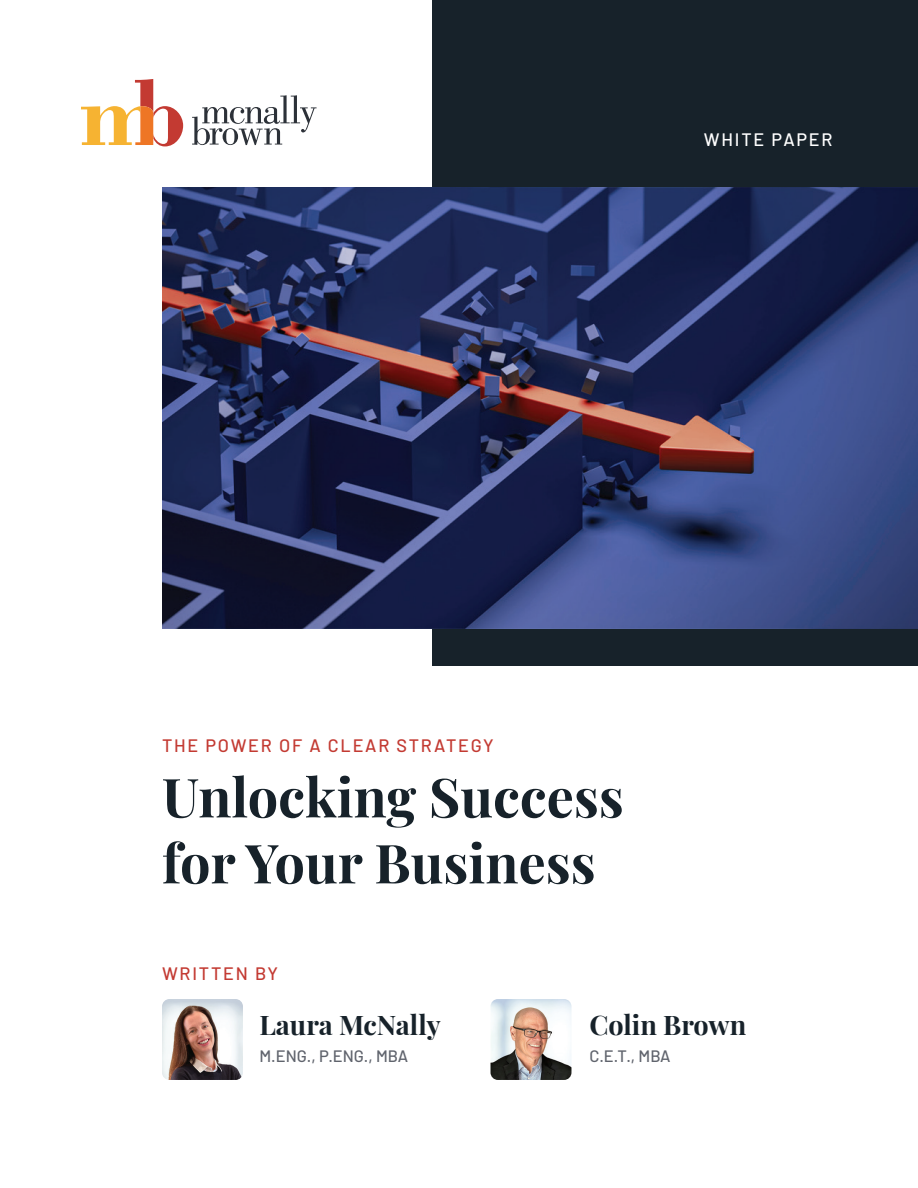
<style>
.page{position:relative;width:918px;height:1188px;background:#fff}
.page>*{position:absolute;margin:0;border:0;box-sizing:border-box;transform-origin:0 0}
.t1{font:700 54px/66px "Playfair Display";color:#17222a}
.t2{font:700 27px "Playfair Display";color:#17222a}
.t3{font:500 18px "Barlow";letter-spacing:.1em;color:#c33a32}
.t4{font:500 18px "Barlow";letter-spacing:.1em;color:#fff}
.t5{font:500 16.5px "Barlow";color:#60646d}
</style>
<div class="page">
<div style="left:432px;top:0;width:486px;height:666px;background:#17222a"></div>
<svg style="left:192px;top:95px;width:125px;height:50px"></svg>
<svg style="left:81px;top:79px;width:102px;height:67px"></svg>
<img style="left:162px;top:188px;width:756px;height:440px">
<img style="left:490px;top:999px;width:82px;height:81px">
<img style="left:162px;top:999px;width:81px;height:81px">
<p class="t4" style="left:704px;top:127px;width:130px">WHITE PAPER</p>
<p class="t3" style="left:162px;top:732px;width:333px">THE POWER OF A CLEAR STRATEGY</p>
<h1 class="t1" style="left:162px;top:760px;width:463px">Unlocking Success for Your Business</h1>
<p class="t3" style="left:162px;top:960px;width:118px">WRITTEN BY</p>
<h2 class="t2" style="left:260px;top:1004px;width:183px">Laura McNally</h2>
<p class="t5" style="left:260px;top:1044px;width:150px">M.ENG., P.ENG., MBA</p>
<h2 class="t2" style="left:590px;top:1004px;width:158px">Colin Brown</h2>
<p class="t5" style="left:590px;top:1044px;width:83px">C.E.T., MBA</p>
</div>
